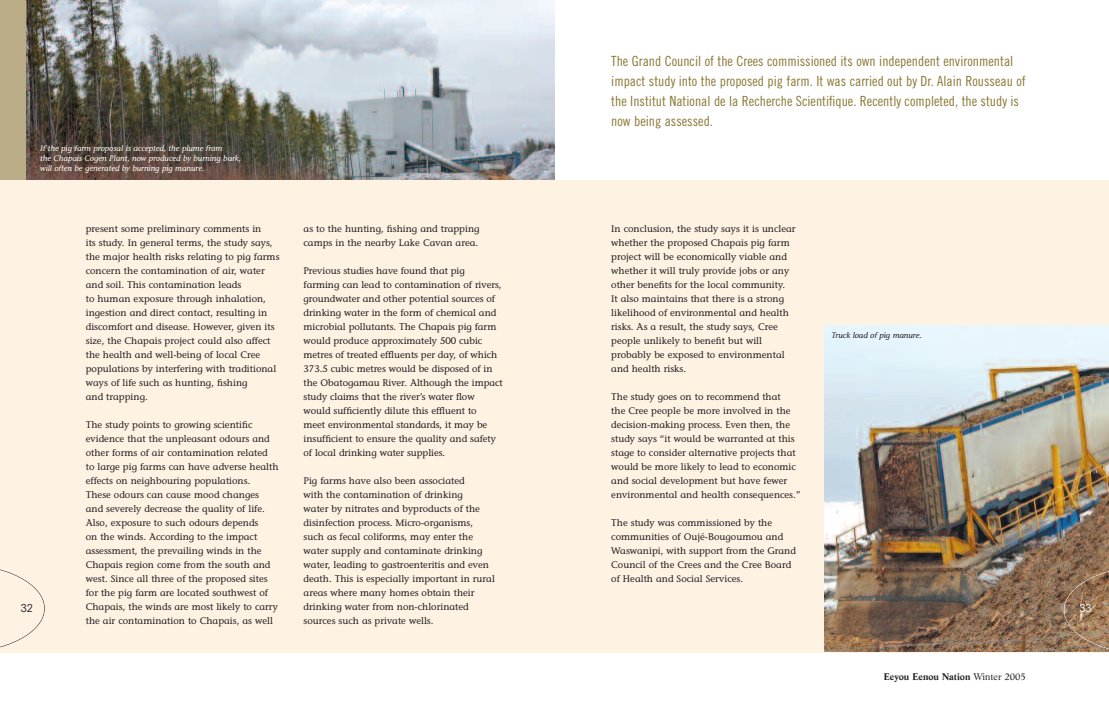
<style>
.page{position:relative;width:1109px;height:713px;background:#fff}
.page>*{position:absolute;margin:0;border:0;box-sizing:border-box;transform-origin:0 0}
.t1{font:14px/20px "Trade Gothic Cond Eighteen";color:#8a7735}
.t2{font:12px "Avant Garde Cd ITC";color:#231f20}
.t3{font:12px "Avant Garde Cd ITC";color:#fff}
.t4{font:9.5px/14px "Stone Informal";color:#231f20}
.t5{font:700 9.5px "Life";color:#231f20}
.t6{font:italic 8px/10px "Stone Informal";color:#fff}
.t7{font:italic 8px "Stone Informal";color:#231f20}
.s1{font-weight:400}
</style>
<div class="page">
<div style="left:0;top:0;width:554px;height:191px;background:#bbad87"></div>
<img style="left:26px;top:0;width:528px;height:180px">
<div style="left:0;top:180px;width:1109px;height:472px;background:#fef2e3"></div>
<img style="left:824px;top:325px;width:285px;height:327px">
<svg style="left:0;top:569px;width:45px;height:84px"></svg>
<svg style="left:1064px;top:565px;width:45px;height:88px"></svg>
<p class="t6" style="left:40px;top:144px;width:202px">If the pig farm proposal is accepted, the plume from<br>the Chapais Cogen Plant, now produced by burning bark, will often be generated by burning pig manure.</p>
<p class="t2" style="left:21px;top:604px;width:14px">32</p>
<p class="t4" style="left:86px;top:222px;width:195px">present some preliminary comments in<br>its study. In general terms, the study says, the major health risks relating to pig farms concern the contamination of air, water and soil. This contamination leads<br>to human exposure through inhalation, ingestion and direct contact, resulting in discomfort and disease. However, given its size, the Chapais project could also affect the health and well-being of local Cree populations by interfering with traditional ways of life such as hunting, fishing<br>and trapping.</p>
<p class="t4" style="left:86px;top:418px;width:194px">The study points to growing scientific evidence that the unpleasant odours and other forms of air contamination related to large pig farms can have adverse health effects on neighbouring populations.<br>These odours can cause mood changes and severely decrease the quality of life.<br>Also, exposure to such odours depends<br>on the winds. According to the impact assessment, the prevailing winds in the Chapais region come from the south and west. Since all three of the proposed sites for the pig farm are located southwest of Chapais, the winds are most likely to carry the air contamination to Chapais, as well</p>
<p class="t4" style="left:304px;top:222px;width:177px">as to the hunting, fishing and trapping camps in the nearby Lake Cavan area.</p>
<p class="t4" style="left:304px;top:264px;width:201px">Previous studies have found that pig farming can lead to contamination of rivers, groundwater and other potential sources of drinking water in the form of chemical and microbial pollutants. The Chapais pig farm would produce approximately 500 cubic metres of treated effluents per day, of which 373.5 cubic metres would be disposed of in the Obatogamau River. Although the impact study claims that the river’s water flow would sufficiently dilute this effluent to<br>meet environmental standards, it may be insufficient to ensure the quality and safety of local drinking water supplies.</p>
<p class="t4" style="left:304px;top:474px;width:193px">Pig farms have also been associated<br>with the contamination of drinking<br>water by nitrates and byproducts of the disinfection process. Micro-organisms, such as fecal coliforms, may enter the water supply and contaminate drinking water, leading to gastroenteritis and even death. This is especially important in rural areas where many homes obtain their drinking water from non-chlorinated sources such as private wells.</p>
<p class="t1" style="left:611px;top:52px;width:416px">The Grand Council of the Crees commissioned its own independent environmental impact study into the proposed pig farm. It was carried out by Dr. Alain Rousseau of the Institut National de la Recherche Scientifique. Recently completed, the study is now being assessed.</p>
<p class="t4" style="left:611px;top:222px;width:186px">In conclusion, the study says it is unclear whether the proposed Chapais pig farm project will be economically viable and whether it will truly provide jobs or any other benefits for the local community.<br>It also maintains that there is a strong likelihood of environmental and health risks. As a result, the study says, Cree people unlikely to benefit but will probably be exposed to environmental and health risks.</p>
<p class="t4" style="left:611px;top:390px;width:191px">The study goes on to recommend that<br>the Cree people be more involved in the decision-making process. Even then, the study says “it would be warranted at this stage to consider alternative projects that would be more likely to lead to economic and social development but have fewer environmental and health consequences.”</p>
<p class="t4" style="left:611px;top:516px;width:186px">The study was commissioned by the communities of Oujé-Bougoumou and Waswanipi, with support from the Grand Council of the Crees and the Cree Board of Health and Social Services.</p>
<p class="t7" style="left:831px;top:332px;width:92px">Truck load of pig manure.</p>
<p class="t5" style="left:884px;top:673px;width:143px">Eeyou Eenou Nation <span class="s1">Winter 2005</span></p>
<p class="t3" style="left:1079px;top:604px;width:13px">33</p>
</div>
